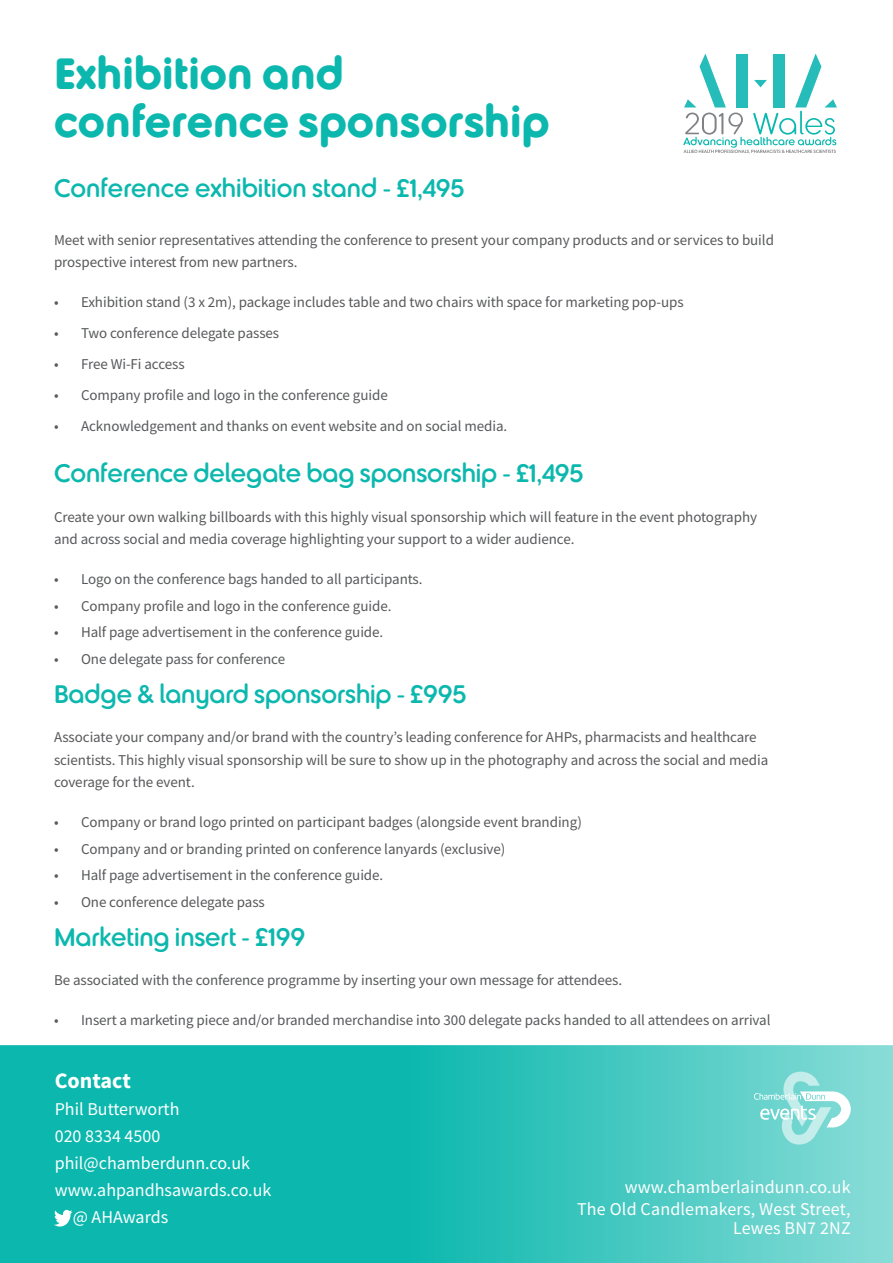
<style>
.page{position:relative;width:893px;height:1263px;background:#fff}
.page>*{position:absolute;margin:0;border:0;box-sizing:border-box;transform-origin:0 0}
.t1{font:700 46.5px/48px "Betty";color:#0cb8ae}
.t2{font:500 27px "Betty";letter-spacing:-.005em;color:#0cb8ae}
.t3{font:700 22.2px "Source Sans Pro";color:#fff}
.t4{font:18px/19.5px "Source Sans Pro";color:#fff;text-align:right}
.t5{font:15px/22.5px "Source Sans Pro";letter-spacing:-.005em;color:#57585a}
</style>
<div class="page">
<svg style="left:0;top:1045px;width:893px;height:218px;background:#2bc1b8"></svg>
<svg style="left:684px;top:54px;width:153px;height:100px"></svg>
<svg style="left:54px;top:1210px;width:18px;height:16px"></svg>
<svg style="left:754px;top:1071px;width:97px;height:73px;background:#96e0db"></svg>
<p class="t1" style="left:54px;top:53px;width:497px">Exhibition and conference sponsorship</p>
<p class="t2" style="left:54px;top:177px;width:412px">Conference exhibition stand - £1,495</p>
<p class="t5" style="left:54px;top:228px;width:721px">Meet with senior representatives attending the conference to present your company products and or services to build prospective interest from new partners.</p>
<p class="t5" style="left:54px;top:290px;width:631px">• Exhibition stand (3 x 2m), package includes table and two chairs with space for marketing pop-ups</p>
<p class="t5" style="left:54px;top:321px;width:227px">• Two conference delegate passes</p>
<p class="t5" style="left:54px;top:352px;width:132px">• Free Wi-Fi access</p>
<p class="t5" style="left:54px;top:383px;width:335px">• Company profile and logo in the conference guide</p>
<p class="t5" style="left:54px;top:414px;width:455px">• Acknowledgement and thanks on event website and on social media.</p>
<p class="t2" style="left:54px;top:463px;width:531px">Conference delegate bag sponsorship - £1,495</p>
<p class="t5" style="left:54px;top:505px;width:705px">Create your own walking billboards with this highly visual sponsorship which will feature in the event photography and across social and media coverage highlighting your support to a wider audience.</p>
<p class="t5" style="left:54px;top:567px;width:370px">• Logo on the conference bags handed to all participants.</p>
<p class="t5" style="left:54px;top:594px;width:339px">• Company profile and logo in the conference guide.</p>
<p class="t5" style="left:54px;top:621px;width:331px">• Half page advertisement in the conference guide.</p>
<p class="t5" style="left:54px;top:648px;width:233px">• One delegate pass for conference</p>
<p class="t2" style="left:54px;top:683px;width:414px">Badge &amp; lanyard sponsorship - £995</p>
<p class="t5" style="left:54px;top:726px;width:716px">Associate your company and/or brand with the country’s leading conference for AHPs, pharmacists and healthcare scientists. This highly visual sponsorship will be sure to show up in the photography and across the social and media coverage for the event.</p>
<p class="t5" style="left:54px;top:810px;width:529px">• Company or brand logo printed on participant badges (alongside event branding)</p>
<p class="t5" style="left:54px;top:837px;width:453px">• Company and or branding printed on conference lanyards (exclusive)</p>
<p class="t5" style="left:54px;top:864px;width:331px">• Half page advertisement in the conference guide.</p>
<p class="t5" style="left:54px;top:891px;width:212px">• One conference delegate pass</p>
<p class="t2" style="left:54px;top:926px;width:253px">Marketing insert - £199</p>
<p class="t5" style="left:54px;top:969px;width:570px">Be associated with the conference programme by inserting your own message for attendees.</p>
<p class="t5" style="left:54px;top:1009px;width:718px">• Insert a marketing piece and/or branded merchandise into 300 delegate packs handed to all attendees on arrival</p>
<p class="t3" style="left:55px;top:1066px;width:78px">Contact</p>
<p class="t4" style="left:55px;top:1099px;width:126px">Phil Butterworth</p>
<p class="t4" style="left:55px;top:1126px;width:107px">020 8334 4500</p>
<p class="t4" style="left:55px;top:1153px;width:197px">phil@chamberdunn.co.uk</p>
<p class="t4" style="left:55px;top:1180px;width:218px">www.ahpandhsawards.co.uk</p>
<p class="t4" style="left:73px;top:1207px;width:97px">@ AHAwards</p>
<p class="t4" style="left:625px;top:1177px;width:228px">www.chamberlaindunn.co.uk</p>
<p class="t4" style="left:577px;top:1199px;width:275px">The Old Candlemakers, West Street,<br>Lewes BN7 2NZ</p>
</div>
